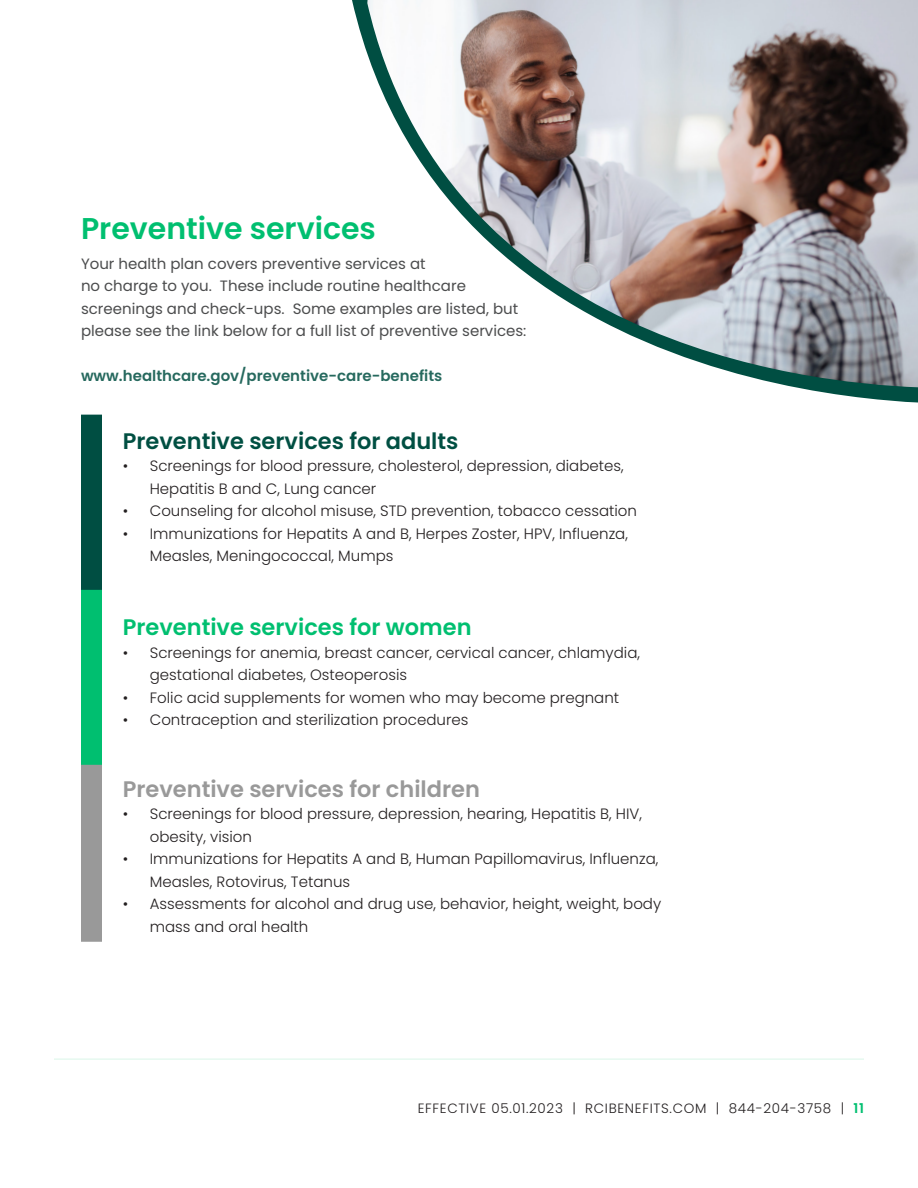
<style>
.page{position:relative;width:918px;height:1188px;background:#fff}
.page>*{position:absolute;margin:0;border:0;box-sizing:border-box;transform-origin:0 0}
.t1{font:600 30px "Poppins";color:#00bf70}
.t2{font:600 22.5px "Poppins";color:#999}
.t3{font:600 22.5px "Poppins";color:#004f42}
.t4{font:600 22.5px "Poppins";color:#00bf70}
.t5{font:300 15px/22.5px "Poppins";color:#231f20}
.Body_Small_10{font:15px/22.5px "Poppins";color:#4b4c4d}
.Body_Small_10-2{font:600 15px "Poppins";color:#26695e}
.t6{font:300 13.5px "Poppins";letter-spacing:.05em;color:#231f20}
.s1{font-weight:600;color:#00bf70}
</style>
<div class="page">
<hr style="left:54px;top:1058px;width:810px;height:2px;background:#e6f9f0">
<svg style="left:352px;top:0;width:566px;height:403px"></svg>
<img style="left:367px;top:0;width:551px;height:387px">
<div style="left:81px;top:415px;width:21px;height:177px;background:#004e42"></div>
<div style="left:81px;top:590px;width:21px;height:177px;background:#00bf70"></div>
<div style="left:81px;top:765px;width:21px;height:177px;background:#999"></div>
<p class="t1" style="left:81px;top:211px;width:296px">Preventive services</p>
<p class="Body_Small_10" style="left:81px;top:252px;width:447px">Your health plan covers preventive services at<br>no charge to you. These include routine healthcare screenings and check-ups. Some examples are listed, but please see the link below for a full list of preventive services:</p>
<p class="Body_Small_10-2" style="left:81px;top:367px;width:363px">www.healthcare.gov/preventive-care-benefits</p>
<p class="t3" style="left:123px;top:428px;width:337px">Preventive services for adults</p>
<p class="t5" style="left:150px;top:455px;width:475px;text-indent:-27px">• Screenings for blood pressure, cholesterol, depression, diabetes,<br>Hepatitis B and C, Lung cancer</p>
<p class="t5" style="left:123px;top:500px;width:516px">• Counseling for alcohol misuse, STD prevention, tobacco cessation</p>
<p class="t5" style="left:150px;top:522px;width:480px;text-indent:-27px">• Immunizations for Hepatits A and B, Herpes Zoster, HPV, Influenza,<br>Measles, Meningococcal, Mumps</p>
<p class="t4" style="left:123px;top:614px;width:350px">Preventive services for women</p>
<p class="t5" style="left:150px;top:641px;width:492px;text-indent:-27px">• Screenings for anemia, breast cancer, cervical cancer, chlamydia, gestational diabetes, Osteoperosis</p>
<p class="t5" style="left:123px;top:686px;width:498px">• Folic acid supplements for women who may become pregnant</p>
<p class="t5" style="left:123px;top:709px;width:347px">• Contraception and sterilization procedures</p>
<p class="t2" style="left:123px;top:776px;width:359px">Preventive services for children</p>
<p class="t5" style="left:150px;top:803px;width:494px;text-indent:-27px">• Screenings for blood pressure, depression, hearing, Hepatitis B, HIV, obesity, vision</p>
<p class="t5" style="left:150px;top:848px;width:510px;text-indent:-27px">• Immunizations for Hepatits A and B, Human Papillomavirus, Influenza,<br>Measles, Rotovirus, Tetanus</p>
<p class="t5" style="left:150px;top:893px;width:513px;text-indent:-27px">• Assessments for alcohol and drug use, behavior, height, weight, body mass and oral health</p>
<p class="t6" style="left:418px;top:1100px;width:448px">EFFECTIVE 05.01.2023 | RCIBENEFITS.COM | 844-204-3758 | <span class="s1">11</span></p>
</div>
